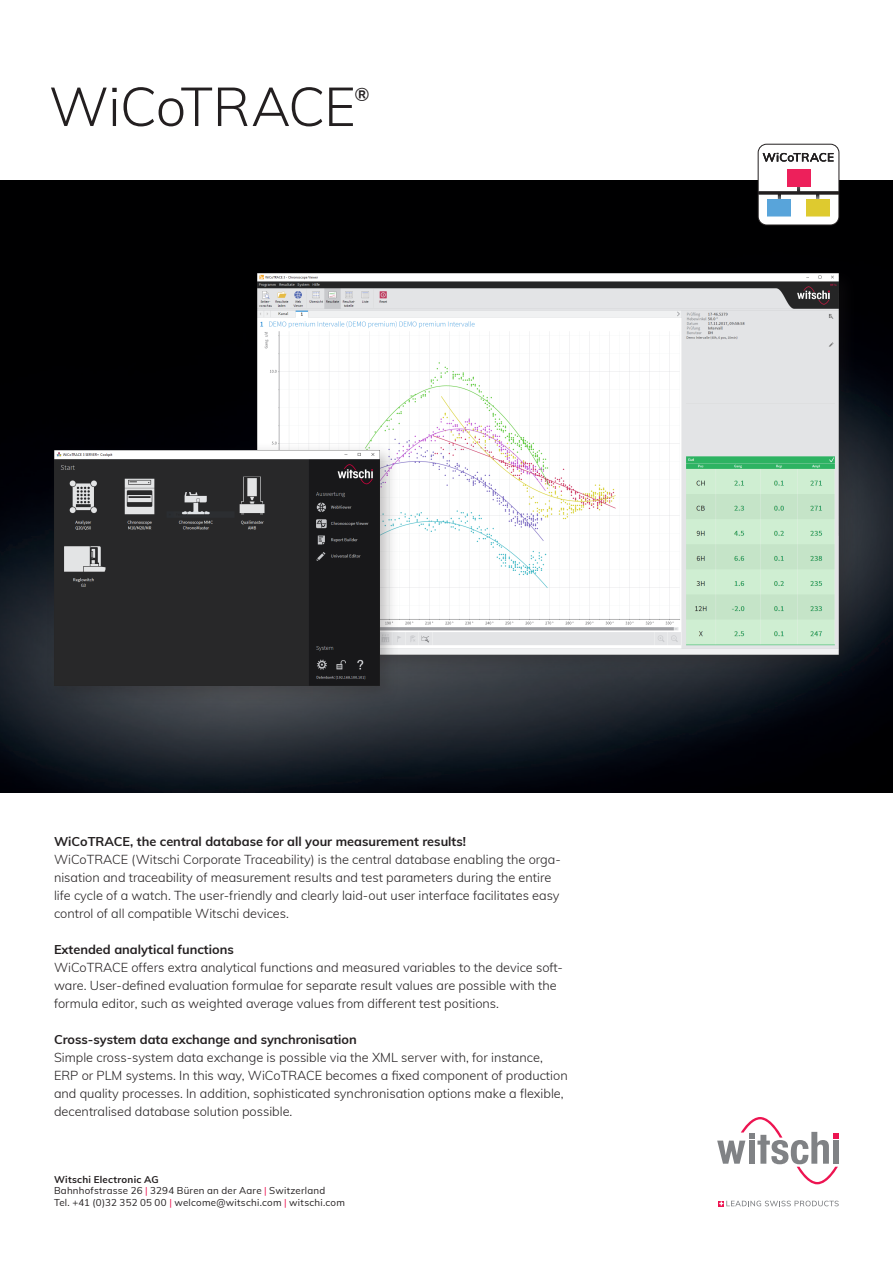
<style>
.page{position:relative;width:893px;height:1263px;background:#fff}
.page>*{position:absolute;margin:0;border:0;box-sizing:border-box;transform-origin:0 0}
.t1{font:300 54px "Muli";letter-spacing:-.015em;color:#231f20}
.t2{font:600 18.3px "Muli";color:#231f20}
.t3{font:300 12.75px/18px "Muli";color:#231f20}
.t4{font:700 12.75px "Muli";color:#231f20}
.t5{font:9.75px "Muli";letter-spacing:.025em;color:#231f20}
.t6{font:700 9.75px "Muli";letter-spacing:.025em;color:#231f20}
.s1{color:#ed1451}
</style>
<div class="page">
<img style="left:0;top:180px;width:893px;height:612px">
<div style="left:758px;top:144px;width:81px;height:81px;background:#fff;border-radius:9px"></div>
<hr style="left:758px;top:191px;width:81px;height:3px;background:#231f20">
<svg style="left:797px;top:186px;width:3px;height:5px"></svg>
<svg style="left:778px;top:194px;width:3px;height:5px"></svg>
<svg style="left:816px;top:194px;width:3px;height:5px"></svg>
<svg style="left:763px;top:153px;width:71px;height:9px"></svg>
<div style="left:787px;top:169px;width:23px;height:17px;background:#ed205b"></div>
<div style="left:768px;top:199px;width:23px;height:17px;background:#58a4da"></div>
<div style="left:806px;top:199px;width:23px;height:17px;background:#deca2f"></div>
<div style="left:758px;top:144px;width:81px;height:81px;border:1px solid #231f20;border-radius:9px"></div>
<div style="left:249px;top:265px;width:610px;height:410px;background:#231f20;opacity:.3"></div>
<img style="left:258px;top:274px;width:581px;height:381px">
<div style="left:46px;top:442px;width:354px;height:264px;background:#231f20;opacity:.3"></div>
<img style="left:54px;top:450px;width:326px;height:236px">
<svg style="left:719px;top:1201px;width:120px;height:5px"></svg>
<svg style="left:717px;top:1117px;width:122px;height:67px"></svg>
<p class="t1" style="left:49px;top:67px;width:308px">WiCoTRACE</p>
<p class="t2" style="left:355px;top:81px;width:17px">®</p>
<p class="t4" style="left:54px;top:832px;width:413px">WiCoTRACE, the central database for all your measurement results!</p>
<p class="t3" style="left:54px;top:850px;width:508px">WiCoTRACE (Witschi Corporate Traceability) is the central database enabling the orga&shy;nisation and traceability of measurement results and test parameters during the entire life cycle of a watch. The user-friendly and clearly laid-out user interface facilitates easy control of all compatible Witschi devices.</p>
<p class="t4" style="left:54px;top:940px;width:181px">Extended analytical functions</p>
<p class="t3" style="left:54px;top:958px;width:510px">WiCoTRACE offers extra analytical functions and measured variables to the device soft&shy;ware. User-defined evaluation formulae for separate result values are possible with the formula editor, such as weighted average values from different test positions.</p>
<p class="t4" style="left:54px;top:1030px;width:304px">Cross-system data exchange and synchronisation</p>
<p class="t3" style="left:54px;top:1048px;width:515px">Simple cross-system data exchange is possible via the XML server with, for instance, ERP or PLM systems. In this way, WiCoTRACE becomes a fixed component of production and quality processes. In addition, sophisticated synchronisation options make a flexible, decentralised database solution possible.</p>
<p class="t6" style="left:54px;top:1172px;width:106px">Witschi Electronic AG</p>
<p class="t5" style="left:54px;top:1184px;width:273px">Bahnhofstrasse 26 <span class="s1">|</span> 3294 Büren an der Aare <span class="s1">|</span> Switzerland</p>
<p class="t5" style="left:54px;top:1195px;width:292px">Tel. +41 (0)32 352 05 00 <span class="s1">|</span> welcome@witschi.com <span class="s1">|</span> witschi.com</p>
</div>
